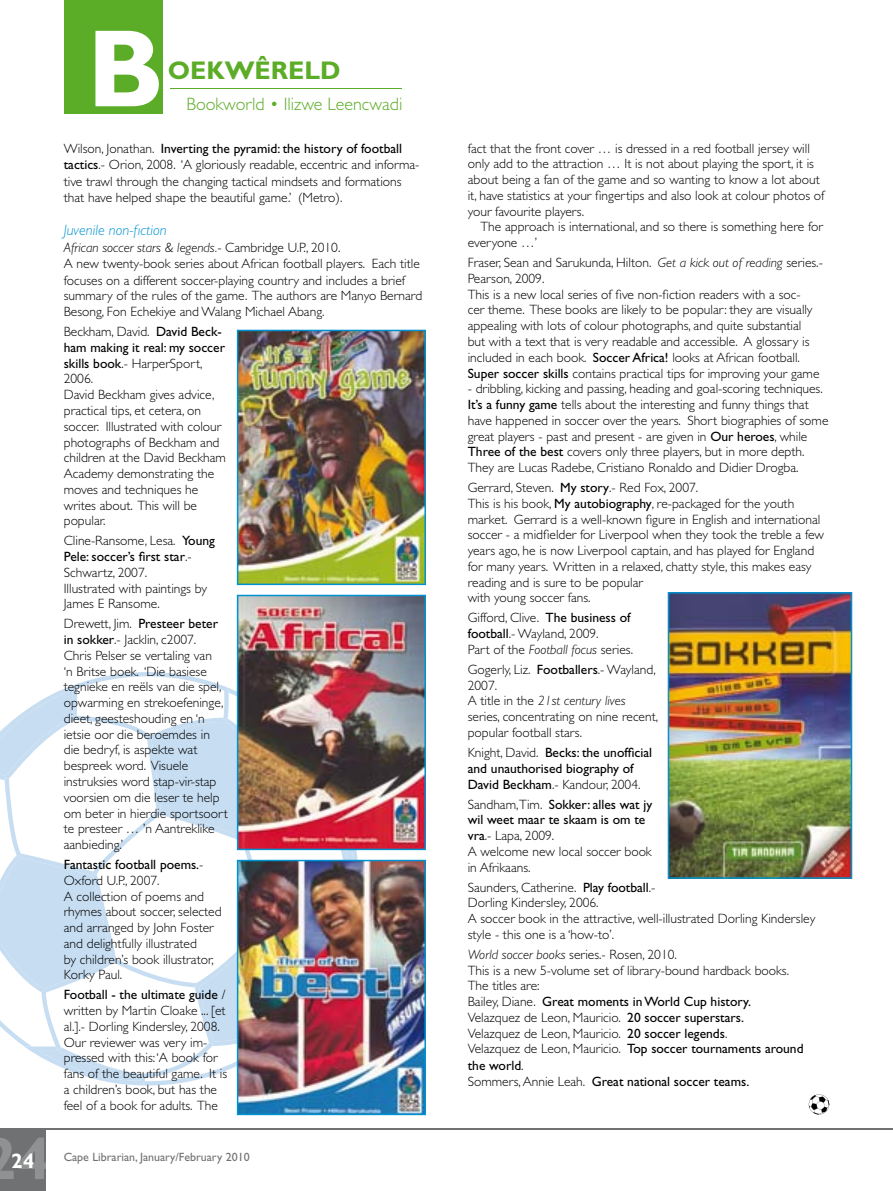
<style>
.page{position:relative;width:893px;height:1191px;background:#fff}
.page>*{position:absolute;margin:0;border:0;box-sizing:border-box;transform-origin:0 0}
.t1{font:700 110.55px "Gill Sans";color:#fff}
.t2{font:700 60px "Gill Sans";color:#fff}
.t3{font:700 25.65px "Gill Sans";color:#5bac26}
.t4{font:700 21px "Gill Sans";color:#fff}
.t5{font:300 18px "Gill Sans";color:#5bac26}
.t6{font:italic 300 15px "Gill Sans";color:#0092d0}
.t7{font:300 13.5px/15.8px "Gill Sans";color:#000}
.t8{font:13.5px/15.8px "Gill Sans";color:#000}
.t9{font:12px "Gill Sans";color:#707172}
.s1{font-weight:400}
.s2{font-style:italic}
.s3{font-weight:300}
</style>
<div class="page">
<div style="left:64px;top:0;width:99px;height:114px;background:#5bac26"></div>
<hr style="left:170px;top:89px;width:232px;height:1px;background:#5bac26">
<hr style="left:0;top:1127px;width:893px;height:2px;background:#707172">
<div style="left:0;top:1129px;width:45px;height:62px;background:#707172"></div>
<svg style="left:0;top:672px;width:237px;height:413px"></svg>
<svg style="left:0;top:685px;width:77px;height:95px"></svg>
<svg style="left:0;top:853px;width:5px;height:139px"></svg>
<svg style="left:24px;top:1078px;width:121px;height:7px"></svg>
<svg style="left:351px;top:850px;width:8px;height:9px"></svg>
<svg style="left:5px;top:690px;width:346px;height:388px"></svg>
<img style="left:237px;top:595px;width:189px;height:255px">
<img style="left:237px;top:330px;width:189px;height:255px">
<img style="left:237px;top:859px;width:189px;height:256px">
<img style="left:668px;top:592px;width:184px;height:286px">
<svg style="left:809px;top:1094px;width:20px;height:20px"></svg>
<h2 class="t2" style="left:-17px;top:1123px;width:68px">24</h2>
<h3 class="t4" style="left:11px;top:1148px;width:25px">24</h3>
<h1 class="t1" style="left:87px;top:4px;width:79px">B</h1>
<h3 class="t3" style="left:168px;top:55px;width:175px">OEKWÊRELD</h3>
<h3 class="t5" style="left:186px;top:93px;width:218px">Bookworld • Ilizwe Leencwadi</h3>
<p class="t7" style="left:64px;top:140px;width:357px;line-height:16.5px">Wilson, Jonathan. <span class="s1">Inverting the pyramid: the history of football tactics</span>.- Orion, 2008. ‘A gloriously readable, eccentric and informa&shy;tive trawl through the changing tactical mindsets and formations that have helped shape the beautiful game.’ (Metro).</p>
<p class="t6" style="left:64px;top:222px;width:104px">Juvenile non-fiction</p>
<p class="t7" style="left:64px;top:239px;width:360px;line-height:16.2px"><span class="s2">African soccer stars &amp; legends.</span>- Cambridge U.P., 2010.<br>A new twenty-book series about African football players. Each title focuses on a different soccer-playing country and includes a brief summary of the rules of the game. The authors are Manyo Bernard Besong, Fon Echekiye and Walang Michael Abang.</p>
<p class="t7" style="left:64px;top:324px;width:164px">Beckham, David. <span class="s1">David Beck&shy;ham making it real: my soccer skills book</span>.- HarperSport,<br>2006.<br>David Beckham gives advice, practical tips, et cetera, on soccer. Illustrated with colour photographs of Beckham and children at the David Beckham<br>Academy demonstrating the moves and techniques he writes about. This will be popular.</p>
<p class="t7" style="left:64px;top:533px;width:153px">Cline-Ransome, Lesa. <span class="s1">Young<br>Pele: soccer’s first star</span>.-<br>Schwartz, 2007.<br>Illustrated with paintings by<br>James E Ransome.</p>
<p class="t7" style="left:64px;top:616px;width:165px">Drewett, Jim. <span class="s1">Presteer beter in sokker</span>.- Jacklin, c2007.<br>Chris Pelser se vertaling van<br>‘n Britse boek. ‘Die basiese tegnieke en reëls van die spel, opwarming en strekoefeninge, dieet, geesteshouding en ‘n ietsie oor die beroemdes in die bedryf, is aspekte wat bespreek word. Visuele instruksies word stap-vir-stap voorsien om die leser te help om beter in hierdie sportsoort te presteer … ’n Aantreklike aanbieding.’</p>
<p class="t7" style="left:64px;top:856px;width:159px"><span class="s1">Fantastic football poems.</span>-<br>Oxford U.P., 2007.<br>A collection of poems and rhymes about soccer, selected and arranged by John Foster and delightfully illustrated<br>by children’s book illustrator,<br>Korky Paul.</p>
<p class="t7" style="left:64px;top:987px;width:165px"><span class="s1">Football - the ultimate guide</span> / written by Martin Cloake ... [et al.].- Dorling Kindersley, 2008.<br>Our reviewer was very im&shy;pressed with this: ‘A book for fans of the beautiful game. It is a children’s book, but has the feel of a book for adults. The</p>
<p class="t9" style="left:64px;top:1150px;width:187px">Cape Librarian, January/February 2010</p>
<p class="t7" style="left:468px;top:140px;width:358px">fact that the front cover … is dressed in a red football jersey will only add to the attraction … It is not about playing the sport, it is about being a fan of the game and so wanting to know a lot about it, have statistics at your fingertips and also look at colour photos of your favourite players.</p>
<p class="t7" style="left:468px;top:219px;width:357px;text-indent:13px">The approach is international, and so there is something here for everyone …’</p>
<p class="t7" style="left:468px;top:255px;width:357px">Fraser, Sean and Sarukunda, Hilton. <span class="s2">Get a kick out of reading</span> series.- Pearson, 2009.<br>This is a new local series of five non-fiction readers with a soc-<br>cer theme. These books are likely to be popular: they are visually appealing with lots of colour photographs, and quite substantial<br>but with a text that is very readable and accessible. A glossary is included in each book. <span class="s1">Soccer Africa!</span> looks at African football.<br><span class="s1">Super soccer skills</span> contains practical tips for improving your game</p>
<p class="t7" style="left:468px;top:381px;width:362px">- dribbling, kicking and passing, heading and goal-scoring techniques.<br><span class="s1">It’s a funny game</span> tells about the interesting and funny things that have happened in soccer over the years. Short biographies of some great players - past and present - are given in <span class="s1">Our heroes</span>, while <span class="s1">Three of the best</span> covers only three players, but in more depth.<br>They are Lucas Radebe, Cristiano Ronaldo and Didier Drogba.</p>
<p class="t7" style="left:468px;top:480px;width:358px">Gerrard, Steven. <span class="s1">My story</span>.- Red Fox, 2007.<br>This is his book, <span class="s1">My autobiography</span>, re-packaged for the youth market. Gerrard is a well-known figure in English and international soccer - a midfielder for Liverpool when they took the treble a few years ago, he is now Liverpool captain, and has played for England for many years. Written in a relaxed, chatty style, this makes easy reading and is sure to be popular<br>with young soccer fans.</p>
<p class="t7" style="left:468px;top:610px;width:167px">Gifford, Clive. <span class="s1">The business of football</span>.- Wayland, 2009.<br>Part of the <span class="s2">Football focus</span> series.</p>
<p class="t7" style="left:468px;top:661px;width:192px">Gogerly, Liz. <span class="s1">Footballers</span>.- Wayland,<br>2007.<br>A title in the <span class="s2">21st century lives </span>series, concentrating on nine recent, popular football stars.</p>
<p class="t8" style="left:468px;top:744px;width:186px"><span class="s3">Knight, David.</span> Becks: the unofficial and unauthorised biography of<br>David Beckham<span class="s3">.- Kandour, 2004.</span></p>
<p class="t7" style="left:468px;top:796px;width:186px">Sandham,Tim. <span class="s1">Sokker: alles wat jy wil weet maar te skaam is om te vra</span>.- Lapa, 2009.<br>A welcome new local soccer book in Afrikaans.</p>
<p class="t7" style="left:468px;top:879px;width:349px">Saunders, Catherine. <span class="s1">Play football</span>.-<br>Dorling Kindersley, 2006.<br>A soccer book in the attractive, well-illustrated Dorling Kindersley style - this one is a ‘how-to’.</p>
<p class="t7" style="left:468px;top:946px;width:337px"><span class="s2">World soccer books</span> series.- Rosen, 2010.<br>This is a new 5-volume set of library-bound hardback books.<br>The titles are:<br>Bailey, Diane. <span class="s1">Great moments in World Cup history.<br></span>Velazquez de Leon, Mauricio. <span class="s1">20 soccer superstars.<br></span>Velazquez de Leon, Mauricio. <span class="s1">20 soccer legends</span>.<br>Velazquez de Leon, Mauricio. <span class="s1">Top soccer tournaments around the world</span>.<br>Sommers, Annie Leah. <span class="s1">Great national soccer teams.</span></p>
</div>
